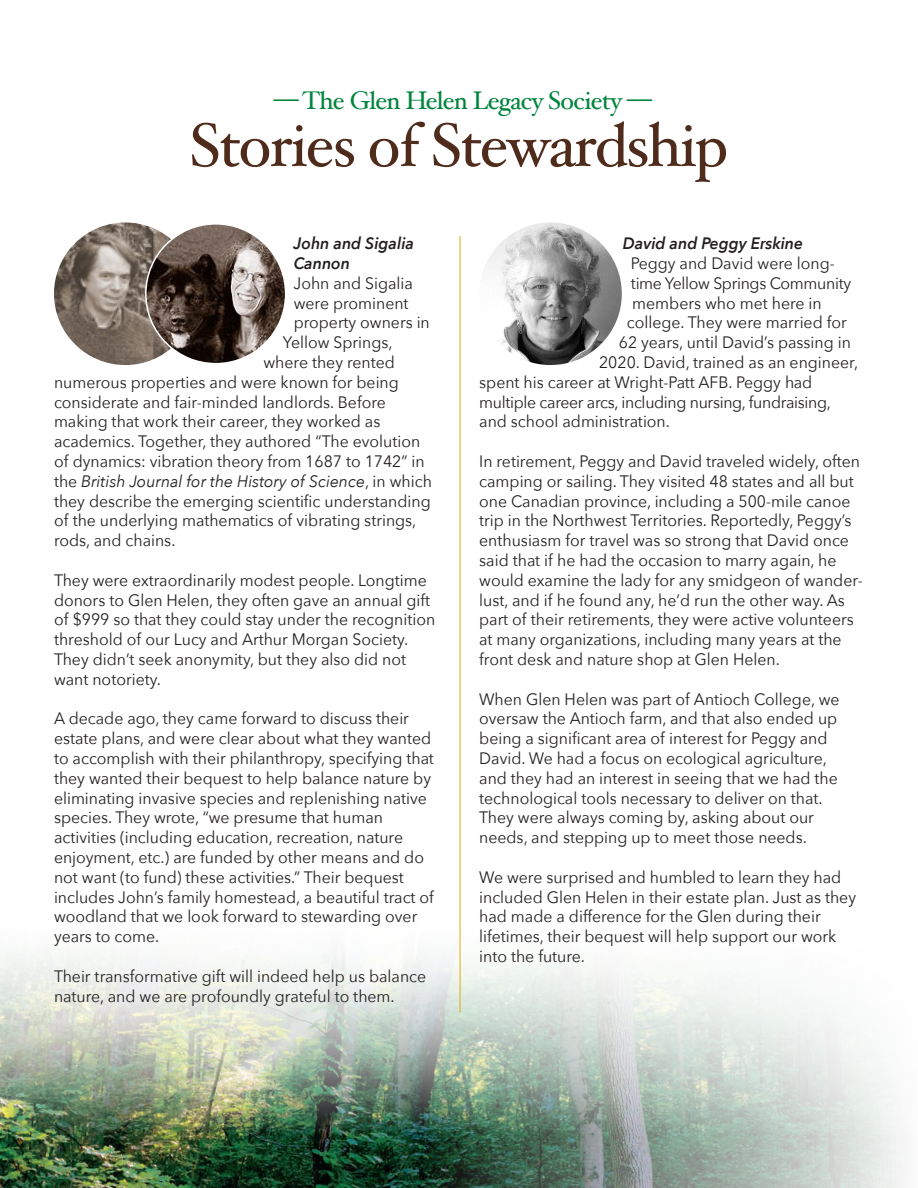
<style>
.page{position:relative;width:918px;height:1188px;background:#fff}
.page>*{position:absolute;margin:0;border:0;box-sizing:border-box;transform-origin:0 0}
.t1{font:61.2px "Hoefler Text";letter-spacing:-.03em;color:#4f2b1c}
.t2{font:25.5px "Hoefler Text";letter-spacing:-.03em;color:#00843d}
.t3{font:16.5px/19.8px "Avenir Next";color:#231f20;scale:.96 1}
.t4{font:16.5px "Avenir Next";letter-spacing:-.02em;color:#231f20;scale:.96 1}
.t5{font:italic 600 16.5px "Avenir Next";color:#231f20;scale:.96 1}
.s1{font-style:italic}
</style>
<div class="page">
<img style="left:0;top:904px;width:903px;height:284px">
<hr style="left:460px;top:236px;width:1px;height:776px;background:#dfac18">
<img style="left:54px;top:222px;width:143px;height:143px;border-radius:71px">
<img style="left:479px;top:222px;width:143px;height:143px;border-radius:71px">
<img style="left:146px;top:224px;width:140px;height:140px;border-radius:70px">
<p class="t2" style="left:274px;top:86px;width:380px">— The Glen Helen Legacy Society —</p>
<p class="t1" style="left:190px;top:109px;width:540px">Stories of Stewardship</p>
<p class="t5" style="left:294px;top:229px;width:127px">John and Sigalia</p>
<p class="t5" style="left:294px;top:249px;width:60px">Cannon</p>
<p class="t3" style="left:294px;top:272px;width:126px">John and Sigalia</p>
<p class="t3" style="left:294px;top:292px;width:121px">were prominent</p>
<p class="t3" style="left:294px;top:312px;width:143px">property owners in</p>
<p class="t3" style="left:283px;top:332px;width:116px">Yellow Springs,</p>
<p class="t3" style="left:264px;top:352px;width:138px">where they rented</p>
<p class="t3" style="left:54px;top:371px;width:361px">numerous properties and were known for being</p>
<p class="t3" style="left:54px;top:391px;width:347px">considerate and fair-minded landlords. Before</p>
<p class="t3" style="left:54px;top:411px;width:342px">making that work their career, they worked as</p>
<p class="t3" style="left:54px;top:431px;width:395px">academics. Together, they authored “The evolution of dynamics: vibration theory from 1687 to 1742” in the <span class="s1">British Journal for the History of Science</span>, in which they describe the emerging scientific understanding of the underlying mathematics of vibrating strings, rods, and chains.</p>
<p class="t3" style="left:54px;top:569px;width:399px">They were extraordinarily modest people. Longtime donors to Glen Helen, they often gave an annual gift of $999 so that they could stay under the recognition threshold of our Lucy and Arthur Morgan Society.<br>They didn’t seek anonymity, but they also did not want notoriety.</p>
<p class="t3" style="left:54px;top:708px;width:397px">A decade ago, they came forward to discuss their estate plans, and were clear about what they wanted to accomplish with their philanthropy, specifying that they wanted their bequest to help balance nature by eliminating invasive species and replenishing native species. They wrote, “we presume that human</p>
<p class="t3" style="left:54px;top:827px;width:397px">activities (including education, recreation, nature enjoyment, etc.) are funded by other means and do not want (to fund) these activities.” Their bequest includes John’s family homestead, a beautiful tract of woodland that we look forward to stewarding over years to come.</p>
<p class="t3" style="left:54px;top:965px;width:389px">Their transformative gift will indeed help us balance nature, and we are profoundly grateful to them.</p>
<p class="t5" style="left:623px;top:229px;width:189px">David and Peggy Erskine</p>
<p class="t3" style="left:631px;top:253px;width:214px">Peggy and David were long-</p>
<p class="t4" style="left:631px;top:269px;width:231px">time Yellow Springs Community</p>
<p class="t3" style="left:632px;top:292px;width:199px">members who met here in</p>
<p class="t3" style="left:627px;top:312px;width:231px">college. They were married for</p>
<p class="t3" style="left:619px;top:332px;width:243px">62 years, until David’s passing in</p>
<p class="t3" style="left:599px;top:352px;width:271px">2020. David, trained as an engineer,</p>
<p class="t3" style="left:479px;top:371px;width:348px">spent his career at Wright-Patt AFB. Peggy had</p>
<p class="t4" style="left:479px;top:388px;width:368px">multiple career arcs, including nursing, fundraising,</p>
<p class="t3" style="left:479px;top:411px;width:200px">and school administration.</p>
<p class="t3" style="left:479px;top:451px;width:401px">In retirement, Peggy and David traveled widely, often camping or sailing. They visited 48 states and all but one Canadian province, including a 500-mile canoe trip in the Northwest Territories. Reportedly, Peggy’s enthusiasm for travel was so strong that David once said that if he had the occasion to marry again, he would examine the lady for any smidgeon of wander&shy;lust, and if he found any, he’d run the other way. As part of their retirements, they were active volunteers at many organizations, including many years at the front desk and nature shop at Glen Helen.</p>
<p class="t3" style="left:479px;top:688px;width:377px">When Glen Helen was part of Antioch College, we oversaw the Antioch farm, and that also ended up being a significant area of interest for Peggy and David. We had a focus on ecological agriculture,</p>
<p class="t3" style="left:479px;top:767px;width:375px">and they had an interest in seeing that we had the technological tools necessary to deliver on that.</p>
<p class="t3" style="left:479px;top:807px;width:350px">They were always coming by, asking about our needs, and stepping up to meet those needs.</p>
<p class="t3" style="left:479px;top:866px;width:394px">We were surprised and humbled to learn they had included Glen Helen in their estate plan. Just as they had made a difference for the Glen during their lifetimes, their bequest will help support our work</p>
<p class="t3" style="left:479px;top:946px;width:112px">into the future.</p>
</div>
